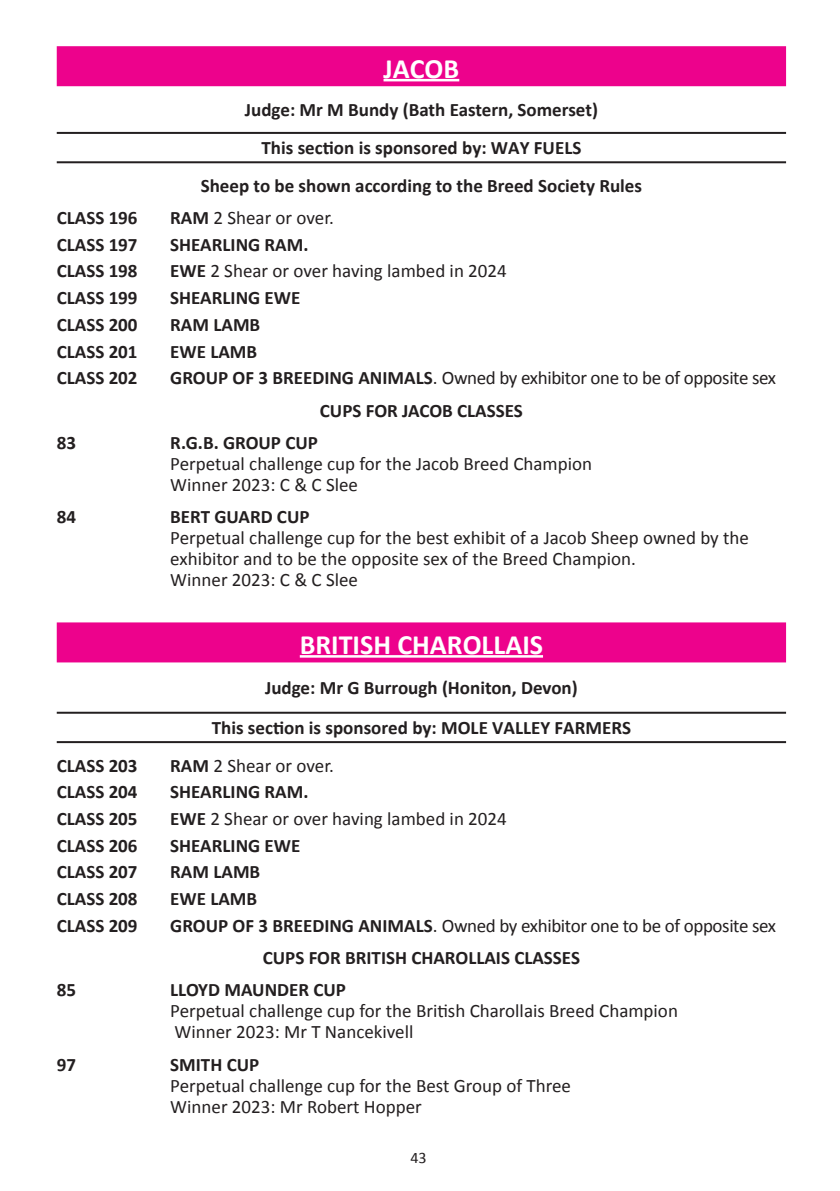
<style>
.page{position:relative;width:840px;height:1191px;background:#fff}
.page>*{position:absolute;margin:0;border:0;box-sizing:border-box;transform-origin:0 0}
.t1{font:700 28px "Calibri";color:#fff}
.t2{font:700 19px/38px "Calibri";color:#231f20;text-align:center}
.t3{font:19px/21px "Calibri";color:#231f20}
.t4{font:16px "Calibri";color:#231f20}
.s1{font-weight:700}
.s2{font-weight:400}
</style>
<div class="page">
<div style="left:57px;top:46px;width:728px;height:40px;background:#ed028c"></div>
<hr style="left:383px;top:79px;width:76px;height:2px;background:#fff">
<hr style="left:57px;top:132px;width:728px;height:2px;background:#231f20">
<hr style="left:57px;top:161px;width:728px;height:2px;background:#231f20">
<div style="left:57px;top:622px;width:728px;height:40px;background:#ed028c"></div>
<hr style="left:299px;top:655px;width:243px;height:2px;background:#fff">
<hr style="left:57px;top:711px;width:728px;height:2px;background:#231f20">
<hr style="left:57px;top:741px;width:728px;height:2px;background:#231f20">
<h1 class="t1" style="left:383px;top:51px;width:77px">JACOB</h1>
<p class="t2" style="left:201px;top:90px;width:442px">Judge: Mr M Bundy (Bath Eastern, Somerset)<br>This section is sponsored by: WAY FUELS<br>Sheep to be shown according to the Breed Society Rules</p>
<p class="t2" style="left:57px;top:199px;width:82px">CLASS 196</p>
<p class="t3" style="left:170px;top:207px;width:165px"><span class="s1">RAM</span> 2 Shear or over.</p>
<p class="t2" style="left:57px;top:225px;width:82px">CLASS 197</p>
<p class="t2" style="left:170px;top:225px;width:140px">SHEARLING RAM.</p>
<p class="t2" style="left:57px;top:252px;width:82px">CLASS 198</p>
<p class="t3" style="left:170px;top:261px;width:338px"><span class="s1">EWE</span> 2 Shear or over having lambed in 2024</p>
<p class="t2" style="left:57px;top:279px;width:82px">CLASS 199</p>
<p class="t2" style="left:170px;top:279px;width:131px">SHEARLING EWE</p>
<p class="t2" style="left:57px;top:305px;width:82px">CLASS 200</p>
<p class="t2" style="left:170px;top:305px;width:91px">RAM LAMB</p>
<p class="t2" style="left:57px;top:332px;width:82px">CLASS 201</p>
<p class="t2" style="left:170px;top:332px;width:88px">EWE LAMB</p>
<p class="t2" style="left:57px;top:359px;width:82px">CLASS 202</p>
<p class="t2" style="left:320px;top:362px;width:457px;line-height:32.4px;text-align:left;text-indent:-149px">GROUP OF 3 BREEDING ANIMALS<span class="s2">. Owned by exhibitor one to be of opposite sex<br></span>CUPS FOR JACOB CLASSES</p>
<p class="t2" style="left:57px;top:423px;width:21px">83</p>
<p class="t2" style="left:170px;top:423px;width:149px">R.G.B. GROUP CUP</p>
<p class="t3" style="left:170px;top:453px;width:423px">Perpetual challenge cup for the Jacob Breed Champion<br>Winner 2023: C &amp; C Slee</p>
<p class="t2" style="left:57px;top:498px;width:21px">84</p>
<p class="t2" style="left:170px;top:498px;width:141px">BERT GUARD CUP</p>
<p class="t3" style="left:170px;top:527px;width:580px">Perpetual challenge cup for the best exhibit of a Jacob Sheep owned by the exhibitor and to be the opposite sex of the Breed Champion.<br>Winner 2023: C &amp; C Slee</p>
<h1 class="t1" style="left:299px;top:627px;width:245px">BRITISH CHAROLLAIS</h1>
<p class="t2" style="left:211px;top:667px;width:420px;line-height:39.8px">Judge: Mr G Burrough (Honiton, Devon)<br>This section is sponsored by: MOLE VALLEY FARMERS</p>
<p class="t2" style="left:57px;top:746px;width:82px">CLASS 203</p>
<p class="t3" style="left:170px;top:755px;width:165px"><span class="s1">RAM</span> 2 Shear or over.</p>
<p class="t2" style="left:57px;top:773px;width:82px">CLASS 204</p>
<p class="t2" style="left:170px;top:773px;width:140px">SHEARLING RAM.</p>
<p class="t2" style="left:57px;top:799px;width:82px">CLASS 205</p>
<p class="t3" style="left:170px;top:808px;width:338px"><span class="s1">EWE</span> 2 Shear or over having lambed in 2024</p>
<p class="t2" style="left:57px;top:826px;width:82px">CLASS 206</p>
<p class="t2" style="left:170px;top:826px;width:131px">SHEARLING EWE</p>
<p class="t2" style="left:57px;top:853px;width:82px">CLASS 207</p>
<p class="t2" style="left:170px;top:853px;width:91px">RAM LAMB</p>
<p class="t2" style="left:57px;top:879px;width:82px">CLASS 208</p>
<p class="t2" style="left:170px;top:879px;width:88px">EWE LAMB</p>
<p class="t2" style="left:57px;top:906px;width:82px">CLASS 209</p>
<p class="t2" style="left:262px;top:909px;width:514px;line-height:32.4px;text-align:left;text-indent:-92px">GROUP OF 3 BREEDING ANIMALS<span class="s2">. Owned by exhibitor one to be of opposite sex<br></span>CUPS FOR BRITISH CHAROLLAIS CLASSES</p>
<p class="t2" style="left:57px;top:971px;width:21px">85</p>
<p class="t2" style="left:170px;top:971px;width:177px">LLOYD MAUNDER CUP</p>
<p class="t3" style="left:170px;top:1000px;width:509px">Perpetual challenge cup for the British Charollais Breed Champion<br>Winner 2023: Mr T Nancekivell</p>
<p class="t2" style="left:57px;top:1045px;width:21px">97</p>
<p class="t2" style="left:170px;top:1045px;width:90px">SMITH CUP</p>
<p class="t3" style="left:170px;top:1075px;width:402px">Perpetual challenge cup for the Best Group of Three<br>Winner 2023: Mr Robert Hopper</p>
<p class="t4" style="left:410px;top:1147px;width:18px">43</p>
</div>
